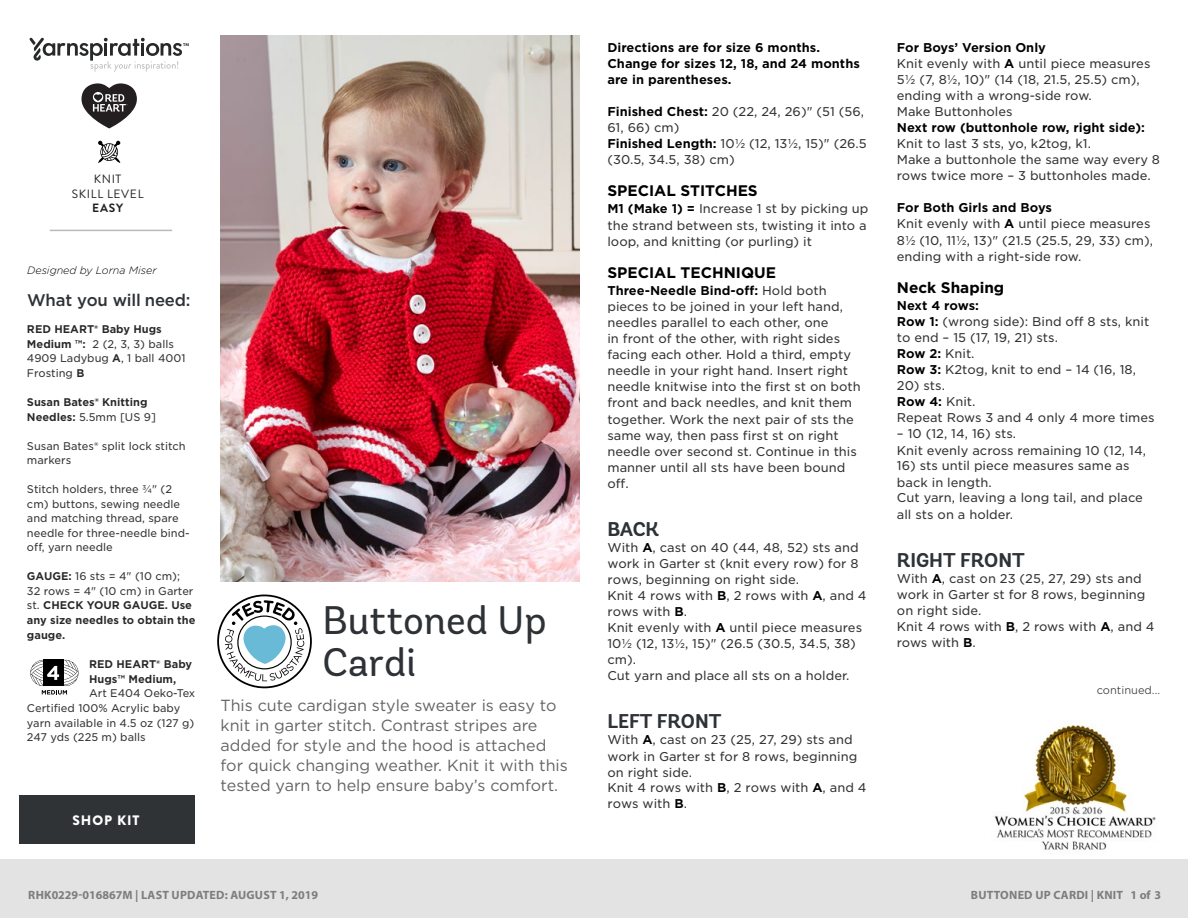
<style>
.page{position:relative;width:1188px;height:918px;background:#fff}
.page>*{position:absolute;margin:0;border:0;box-sizing:border-box;transform-origin:0 0}
.t1{font:39.75px/42.2px "Andes Rounded";color:#2e3236}
.t2{font:700 19.95px "Andes Rounded";color:#2e3236}
.t3{font:500 16.8px "Gotham";letter-spacing:-.01em;color:#2e3236}
.t4{font:16.05px/20px "Gotham";color:#636466}
.t5{font:700 15.3px "Gotham";color:#000}
.t6{font:900 13.65px "Brandon Grotesque";letter-spacing:.065em;color:#fff}
.t7{font:12.3px/16px "Gotham S Sm";color:#333334}
.t8{font:700 12.3px/16px "Gotham S Sm";color:#000}
.t9{font:700 12px "Myriad Pro";letter-spacing:.02em;color:#7d7d7d}
.Skill_Level{font:12px "Brandon Grotesque";letter-spacing:.055em;color:#231f20}
.Skill_Level-2{font:700 12px "Brandon Grotesque";color:#231f20}
.t10{font:10.65px/14.5px "Gotham S Sm";color:#333334}
.t11{font:700 10.65px/14.5px "Gotham S Sm";color:#292829}
.t12{font:italic 300 10.65px "Gotham Rounded";color:#000}
.t13{font:300 10.65px "Gotham S Sm";color:#333334}
.t14{font:10.65px "Gotham S Sm";color:#58595b}
.t15{font:9.15px "Gotham";letter-spacing:.02em;color:#58595b}
.s1{font-weight:700;color:#292829}
.s2{font-weight:400;color:#333334}
.s3{font-weight:700;color:#000}
.s4{color:#2e2e2f}
.s5{font-weight:500}
</style>
<div class="page">
<svg style="left:30px;top:659px;width:49px;height:36px"></svg>
<img style="left:221px;top:36px;width:359px;height:546px">
<img style="left:994px;top:725px;width:162px;height:125px">
<svg style="left:217px;top:595px;width:95px;height:93px"></svg>
<div style="left:0;top:860px;width:1188px;height:58px;background:#e4e3e3"></div>
<svg style="left:98px;top:141px;width:22px;height:22px"></svg>
<svg style="left:30px;top:38px;width:159px;height:34px"></svg>
<svg style="left:81px;top:83px;width:56px;height:45px"></svg>
<hr style="left:50px;top:230px;width:122px;height:1px;background:#bbbaba">
<div style="left:19px;top:795px;width:175px;height:48px;background:#2f3336"></div>
<p class="Skill_Level" style="left:94px;top:171px;width:29px">KNIT</p>
<p class="Skill_Level" style="left:72px;top:185px;width:73px">SKILL LEVEL</p>
<p class="Skill_Level-2" style="left:92px;top:200px;width:33px">EASY</p>
<p class="t12" style="left:27px;top:263px;width:131px">Designed by Lorna Miser</p>
<p class="t3" style="left:27px;top:289px;width:165px">What you will need:</p>
<p class="t10" style="left:27px;top:322px;width:160px"><span class="s1">RED HEART® Baby Hugs<br>Medium ™:</span> 2 (2, 3, 3) balls<br>4909 Ladybug <span class="s1">A</span>, 1 ball 4001<br>Frosting <span class="s1">B</span></p>
<p class="t11" style="left:27px;top:395px;width:130px">Susan Bates® Knitting<br>Needles: <span class="s2">5.5mm [US 9]</span></p>
<p class="t10" style="left:27px;top:438px;width:160px">Susan Bates® split lock stitch markers</p>
<p class="t10" style="left:27px;top:482px;width:164px">Stitch holders, three ¾" (2 cm) buttons, sewing needle and matching thread, spare needle for three-needle bind&shy;off, yarn needle</p>
<p class="t11" style="left:27px;top:569px;width:170px">GAUGE: <span class="s2">16 sts = 4" (10 cm);<br>32 rows = 4" (10 cm) in Garter st.</span> CHECK YOUR GAUGE. Use any size needles to obtain the gauge.</p>
<p class="t11" style="left:89px;top:657px;width:105px">RED HEART® Baby</p>
<p class="t11" style="left:89px;top:672px;width:89px">Hugs™ Medium,</p>
<p class="t10" style="left:89px;top:686px;width:108px">Art E404 Oeko-Tex</p>
<p class="t10" style="left:27px;top:701px;width:155px">Certified 100% Acrylic baby</p>
<p class="t10" style="left:27px;top:715px;width:169px">yarn available in 4.5 oz (127 g)</p>
<p class="t10" style="left:27px;top:730px;width:120px">247 yds (225 m) balls</p>
<p class="t6" style="left:72px;top:810px;width:69px">SHOP KIT</p>
<p class="t1" style="left:323px;top:600px;width:226px">Buttoned Up<br>Cardi</p>
<p class="t4" style="left:221px;top:695px;width:349px">This cute cardigan style sweater is easy to knit in garter stitch. Contrast stripes are added for style and the hood is attached for quick changing weather. Knit it with this tested yarn to help ensure baby’s comfort.</p>
<p class="t8" style="left:607px;top:39px;width:254px">Directions are for size 6 months.<br>Change for sizes 12, 18, and 24 months are in parentheses.</p>
<p class="t7" style="left:607px;top:103px;width:261px"><span class="s3">Finished Chest:</span> 20 (22, 24, 26)" (51 (56,<br>61, 66) cm)<br><span class="s3">Finished Length:</span> 10½ (12, 13½, 15)" (26.5 (30.5, 34.5, 38) cm)</p>
<p class="t5" style="left:607px;top:181px;width:152px">SPECIAL STITCHES</p>
<p class="t7" style="left:607px;top:201px;width:263px"><span class="s3">M1 (Make 1) =</span> Increase 1 st by picking up the strand between sts, twisting it into a loop, and knitting (or purling) it</p>
<p class="t5" style="left:607px;top:262px;width:170px">SPECIAL TECHNIQUE</p>
<p class="t7" style="left:607px;top:282px;width:255px"><span class="s3">Three-Needle Bind-off:</span> Hold both pieces to be joined in your left hand, needles parallel to each other, one<br>in front of the other, with right sides facing each other. Hold a third, empty needle in your right hand. Insert right needle knitwise into the first st on both front and back needles, and knit them together. Work the next pair of sts the same way, then pass first st on right needle over second st. Continue in this manner until all sts have been bound off.</p>
<p class="t2" style="left:607px;top:517px;width:53px">BACK</p>
<p class="t7" style="left:607px;top:539px;width:261px">With <span class="s3">A</span>, cast on 40 (44, 48, 52) sts and work in Garter st (knit every row) for 8 rows, beginning on right side.<br><span class="s4">K</span>nit 4 rows with <span class="s3">B</span>, 2 rows with <span class="s3">A</span>, and 4 rows with <span class="s3">B</span>.<br><span class="s4">K</span>nit evenly with <span class="s3">A</span> until piece measures<br>10½ (12, 13½, 15)" (26.5 (30.5, 34.5, 38) cm).<br>Cut yarn and place all sts on a holder.</p>
<p class="t2" style="left:607px;top:709px;width:116px">LEFT FRONT</p>
<p class="t7" style="left:607px;top:731px;width:261px">With <span class="s3">A</span>, cast on 23 (25, 27, 29) sts and work in Garter st for 8 rows, beginning on right side.<br><span class="s4">K</span>nit 4 rows with <span class="s3">B</span>, 2 rows with <span class="s3">A</span>, and 4 rows with <span class="s3">B</span>.</p>
<p class="t7" style="left:897px;top:39px;width:265px"><span class="s3">For Boys’ Version Only<br></span><span class="s4">K</span>nit evenly with <span class="s3">A</span> until piece measures<br>5½ (7, 8½, 10)" (14 (18, 21.5, 25.5) cm), ending with a wrong-side row.<br>Make Buttonholes<br><span class="s3">Next row (buttonhole row, right side):<br></span><span class="s4">K</span>nit to last 3 sts, yo, k2tog, k1.<br>Make a buttonhole the same way every 8 rows twice more – 3 buttonholes made.</p>
<p class="t7" style="left:897px;top:200px;width:258px"><span class="s3">For Both Girls and Boys<br></span><span class="s4">K</span>nit evenly with <span class="s3">A</span> until piece measures 8½ (10, 11½, 13)" (21.5 (25.5, 29, 33) cm), ending with a right-side row.</p>
<p class="t5" style="left:897px;top:277px;width:109px">Neck Shaping</p>
<p class="t7" style="left:897px;top:297px;width:254px"><span class="s3">Next 4 rows:<br>Row 1:</span> (wrong side): Bind off 8 sts, knit to end – 15 (17, 19, 21) sts.<br><span class="s3">Row 2:</span> <span class="s4">K</span>nit.<br><span class="s3">Row 3:</span> <span class="s4">K</span>2tog, knit to end – 14 (16, 18,</p>
<p class="t7" style="left:897px;top:377px;width:80px;line-height:16.6px">20) sts.<br><span class="s3">Row 4:</span> <span class="s4">K</span>nit.</p>
<p class="t7" style="left:897px;top:409px;width:259px">Repeat Rows 3 and 4 only 4 more times</p>
<p class="t7" style="left:897px;top:425px;width:251px;line-height:17px">– 10 (12, 14, 16) sts.<br><span class="s4">K</span>nit evenly across remaining 10 (12, 14,</p>
<p class="t7" style="left:897px;top:457px;width:234px;line-height:17px">16) sts until piece measures same as back in length.</p>
<p class="t7" style="left:897px;top:489px;width:248px;line-height:17px">Cut yarn, leaving a long tail, and place all sts on a holder.</p>
<p class="t2" style="left:897px;top:548px;width:129px">RIGHT FRONT</p>
<p class="t7" style="left:897px;top:570px;width:259px">With <span class="s3">A</span>, cast on 23 (25, 27, 29) sts and work in Garter st for 8 rows, beginning on right side.<br><span class="s4">K</span>nit 4 rows with <span class="s3">B</span>, 2 rows with <span class="s3">A</span>, and 4 rows with <span class="s3">B</span>.</p>
<p class="t13" style="left:1097px;top:683px;width:65px">continued...</p>
<p class="t9" style="left:28px;top:887px;width:291px">RHK0229-016867M | LAST UPDATED: AUGUST 1, 2019</p>
<p class="t9" style="left:971px;top:887px;width:192px">BUTTONED UP CARDI | KNIT 1 of 3</p>
<p class="t15" style="left:27px;top:893px;width:98px">©2016 Coats &amp; Clark</p>
<p class="t14" style="left:1099px;top:892px;width:63px">Page <span class="s5">1</span> of <span class="s5">3</span></p>
</div>
